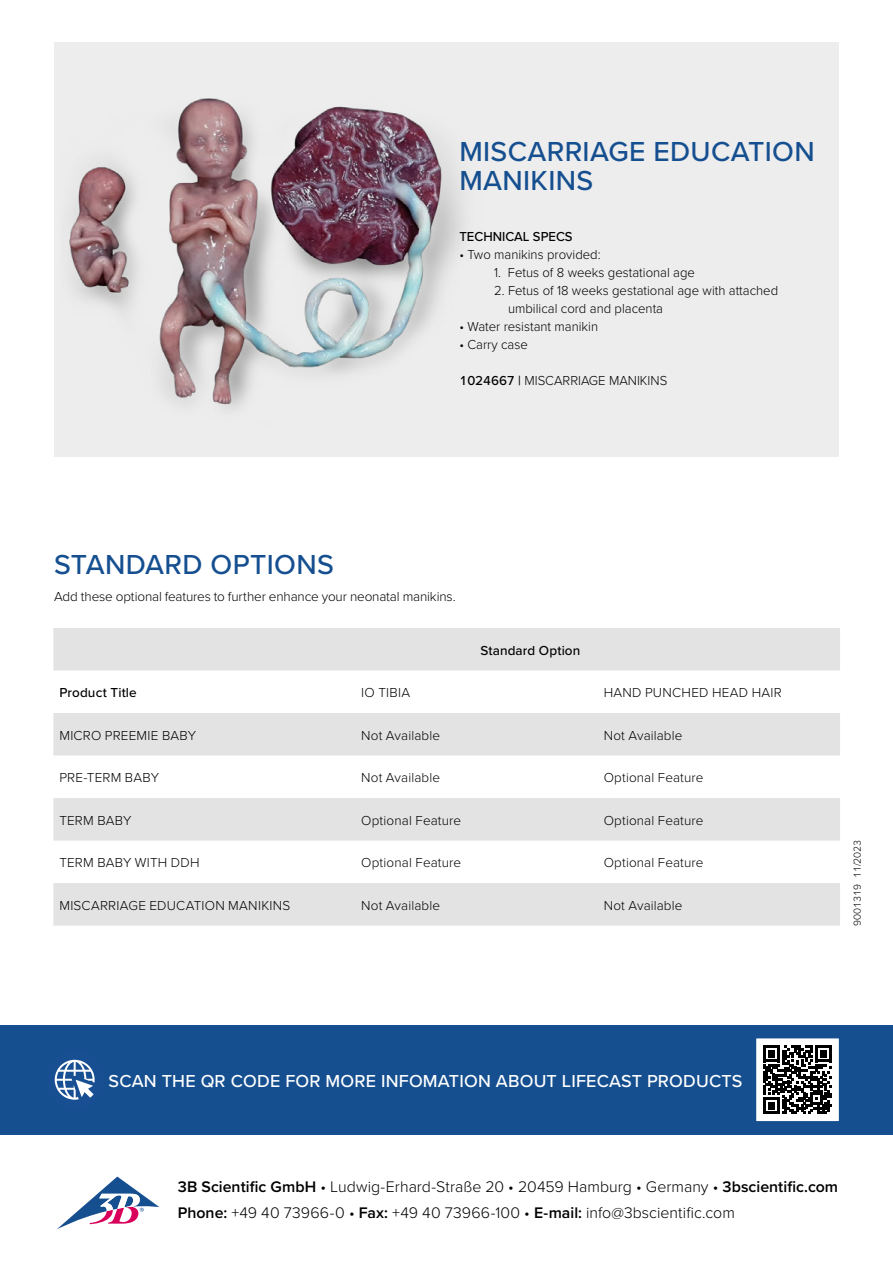
<style>
.page{position:relative;width:893px;height:1263px;background:#fff}
.page>*{position:absolute;margin:0;border:0;box-sizing:border-box;transform-origin:0 0}
.t1{font:500 28.5px/28.5px "Proxima Nova";letter-spacing:.01em;color:#154f90}
.t2{font:500 18px "Proxima Nova";letter-spacing:.01em;color:#fff}
.t3{font:300 15.9px/25.5px "Proxima Nova";color:#000}
.t4{font:300 13.5px/18px "Proxima Nova";color:#000}
.t5{font:500 13.5px "Proxima Nova";letter-spacing:.01em;color:#000}
.t6{font:300 13.5px "Proxima Nova";letter-spacing:.02em;color:#000}
.t7{font:300 13.5px "Proxima Nova";letter-spacing:.025em;color:#000}
.t8{font:300 10.5px "Proxima Nova";color:#000}
.s1{font-weight:500}
.s2{font-weight:600}
</style>
<div class="page">
<div style="left:0;top:1025px;width:893px;height:110px;background:#154f90"></div>
<svg style="left:54px;top:1059px;width:41px;height:41px"></svg>
<div style="left:754px;top:1036px;width:87px;height:87px;background:#fff"></div>
<svg style="left:763px;top:1045px;width:69px;height:69px"></svg>
<div style="left:752px;top:1034px;width:91px;height:91px;border:4px solid #154f90"></div>
<svg style="left:53px;top:628px;width:787px;height:298px;fill:#e3e3e3"></svg>
<div style="left:54px;top:43px;width:785px;height:414px;background:#ededed"></div>
<img style="left:69px;top:98px;width:394px;height:311px">
<svg style="left:57px;top:1176px;width:103px;height:53px"></svg>
<h1 class="t1" style="left:459px;top:136px;width:357px">MISCARRIAGE EDUCATION<br>MANIKINS</h1>
<p class="t5" style="left:459px;top:226px;width:115px">TECHNICAL SPECS</p>
<p class="t4" style="left:459px;top:244px;width:143px">• Two manikins provided:</p>
<p class="t4" style="left:494px;top:262px;width:202px">1. Fetus of 8 weeks gestational age</p>
<p class="t4" style="left:508px;top:280px;width:272px;text-indent:-14px">2. Fetus of 18 weeks gestational age with attached umbilical cord and placenta</p>
<p class="t4" style="left:459px;top:316px;width:140px">• Water resistant manikin</p>
<p class="t4" style="left:459px;top:334px;width:70px">• Carry case</p>
<p class="t4" style="left:459px;top:370px;width:209px"><span class="s1">1024667 |</span> MISCARRIAGE MANIKINS</p>
<h1 class="t1" style="left:54px;top:549px;width:281px">STANDARD OPTIONS</h1>
<p class="t4" style="left:54px;top:586px;width:403px">Add these optional features to further enhance your neonatal manikins.</p>
<p class="t5" style="left:480px;top:640px;width:102px">Standard Option</p>
<p class="t5" style="left:59px;top:682px;width:79px">Product Title</p>
<p class="t4" style="left:361px;top:683px;width:50px">IO TIBIA</p>
<p class="t7" style="left:604px;top:682px;width:180px">HAND PUNCHED HEAD HAIR</p>
<p class="t4" style="left:59px;top:725px;width:138px">MICRO PREEMIE BABY</p>
<p class="t4" style="left:361px;top:725px;width:80px">Not Available</p>
<p class="t4" style="left:604px;top:725px;width:80px">Not Available</p>
<p class="t4" style="left:59px;top:768px;width:101px">PRE-TERM BABY</p>
<p class="t4" style="left:361px;top:768px;width:80px">Not Available</p>
<p class="t4" style="left:604px;top:768px;width:101px">Optional Feature</p>
<p class="t4" style="left:59px;top:810px;width:74px">TERM BABY</p>
<p class="t4" style="left:361px;top:810px;width:101px">Optional Feature</p>
<p class="t4" style="left:604px;top:810px;width:101px">Optional Feature</p>
<p class="t4" style="left:59px;top:853px;width:142px">TERM BABY WITH DDH</p>
<p class="t4" style="left:361px;top:853px;width:101px">Optional Feature</p>
<p class="t4" style="left:604px;top:853px;width:101px">Optional Feature</p>
<p class="t6" style="left:59px;top:895px;width:232px">MISCARRIAGE EDUCATION MANIKINS</p>
<p class="t4" style="left:361px;top:895px;width:80px">Not Available</p>
<p class="t4" style="left:604px;top:895px;width:80px">Not Available</p>
<p class="t8" style="left:849px;top:926px;width:88px;rotate:-90deg">9001319 11/2023</p>
<h2 class="t2" style="left:109px;top:1067px;width:635px">SCAN THE QR CODE FOR MORE INFOMATION ABOUT LIFECAST PRODUCTS</h2>
<p class="t3" style="left:178px;top:1173px;width:662px"><span class="s2">3B Scientific GmbH</span> • Ludwig-Erhard-Straße 20 • 20459 Hamburg • Germany • <span class="s2">3bscientific.com<br>Phone:</span> +49 40 73966-0 • <span class="s2">Fax:</span> +49 40 73966-100 • <span class="s2">E-mail:</span> info@3bscientific.com</p>
</div>
